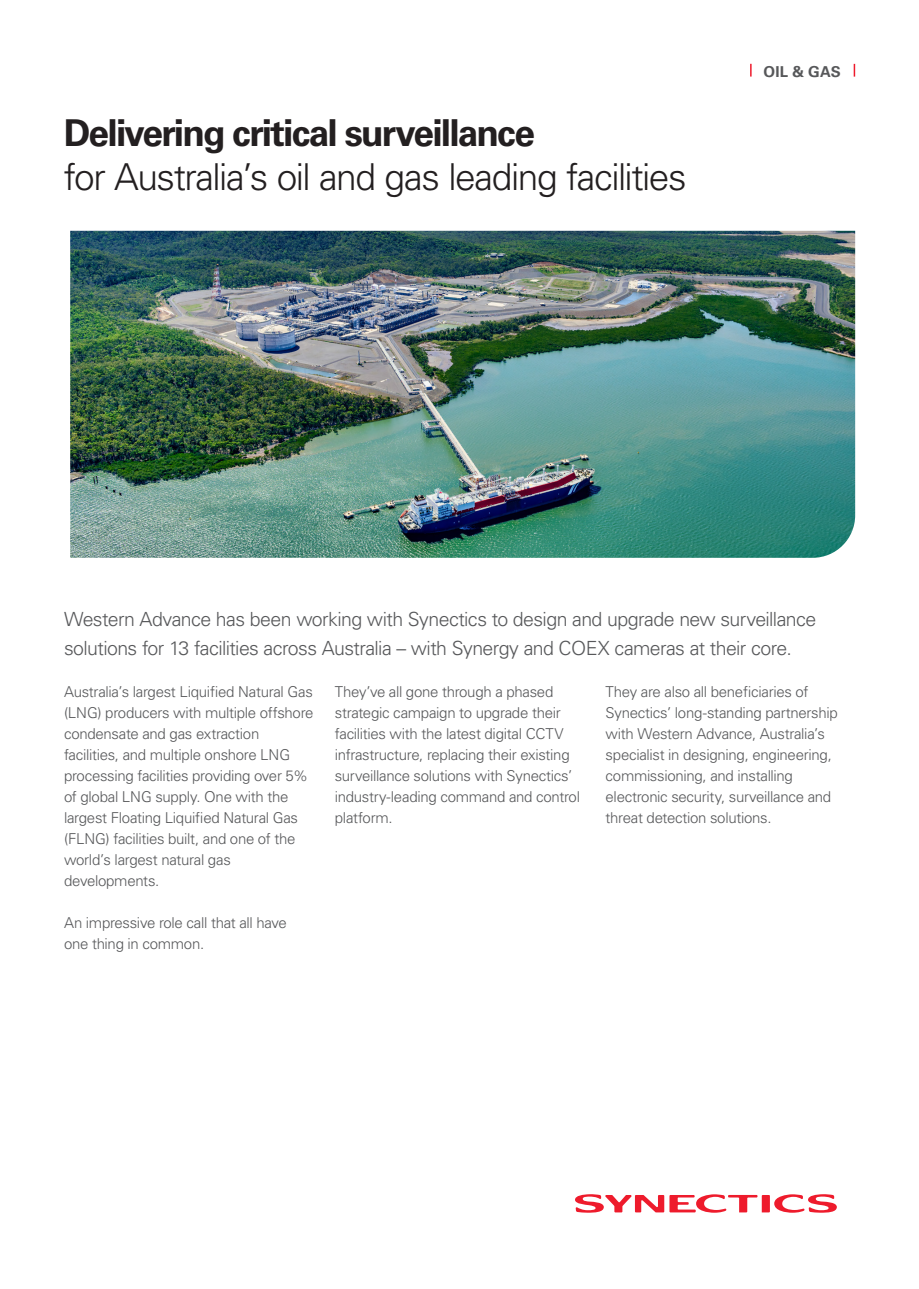
<style>
.page{position:relative;width:919px;height:1289px;background:#fff}
.page>*{position:absolute;margin:0;border:0;box-sizing:border-box;transform-origin:0 0}
.t1{font:300 37.05px/44.5px "Univers LT Pro 45";letter-spacing:-.04em;color:#231f20}
.t2{font:300 19.5px/28.5px "Univers LT Pro 45";letter-spacing:-.03em;color:#57585a}
.subhead{font:300 15px/21px "Univers LT Pro 45";letter-spacing:-.02em;color:#57585a}
.t3{font:700 15px "Univers LT Pro 65";letter-spacing:.01em;color:#57585a}
.s1{font-family:"Univers LT Pro 65";font-weight:700}
</style>
<div class="page">
<img style="left:70px;top:231px;width:785px;height:327px">
<svg style="left:750px;top:64px;width:1px;height:13px"></svg>
<svg style="left:853px;top:64px;width:2px;height:13px"></svg>
<svg style="left:575px;top:1194px;width:261px;height:18px"></svg>
<p class="t1" style="left:64px;top:110px;width:624px"><span class="s1">Delivering critical surveillance<br></span>for Australia’s oil and gas leading facilities</p>
<p class="t3" style="left:763px;top:62px;width:79px">OIL &amp; GAS</p>
<p class="t2" style="left:64px;top:605px;width:753px">Western Advance has been working with Synectics to design and upgrade new surveillance solutions for 13 facilities across Australia – with Synergy and COEX cameras at their core.</p>
<p class="subhead" style="left:64px;top:681px;width:251px">Australia’s largest Liquified Natural Gas (LNG) producers with multiple offshore condensate and gas extraction facilities, and multiple onshore LNG processing facilities providing over 5% of global LNG supply. One with the largest Floating Liquified Natural Gas (FLNG) facilities built, and one of the world’s largest natural gas developments.</p>
<p class="subhead" style="left:64px;top:912px;width:224px">An impressive role call that all have one thing in common.</p>
<p class="subhead" style="left:335px;top:681px;width:247px">They’ve all gone through a phased strategic campaign to upgrade their facilities with the latest digital CCTV infrastructure, replacing their existing surveillance solutions with Synectics’ industry-leading command and control platform.</p>
<p class="subhead" style="left:605px;top:681px;width:234px">They are also all beneficiaries of Synectics’ long-standing partnership with Western Advance, Australia’s specialist in designing, engineering, commissioning, and installing electronic security, surveillance and threat detection solutions.</p>
</div>
